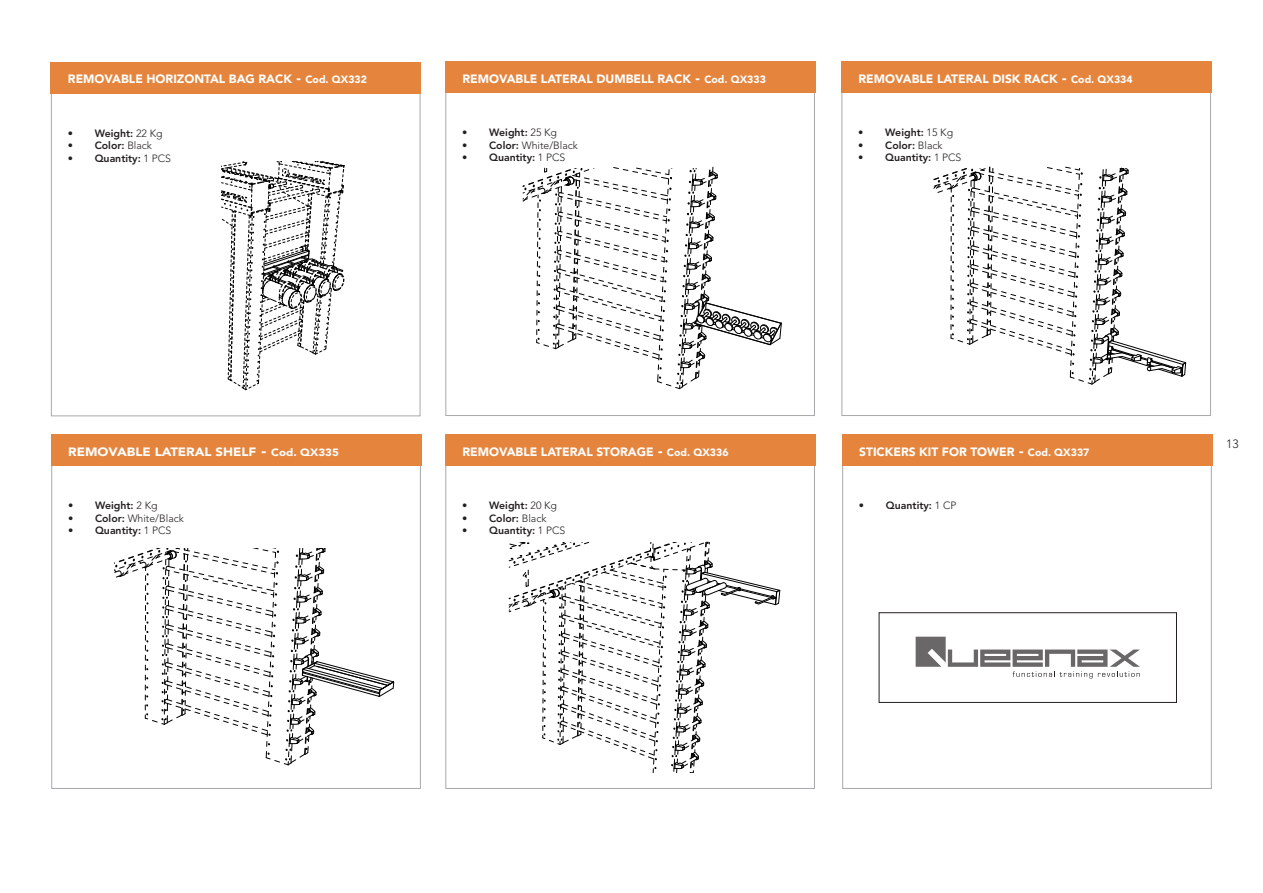
<style>
.page{position:relative;width:1263px;height:893px;background:#fff}
.page>*{position:absolute;margin:0;border:0;box-sizing:border-box;transform-origin:0 0}
.t1{font:900 12px "Avenir LT Std";color:#fff}
.t2{font:900 12px "Avenir LT Std";color:#fff;scale:1.1 1}
.t3{font:300 12px "Avenir LT Std";color:#231f20}
.t4{font:800 10.5px "Avenir LT Std";color:#231f20}
.t5{font:300 10.5px "Avenir LT Std";color:#231f20}
.s1{font-size:15px}
.s2{font-size:10.5px}
.s3{font-weight:300}
.s4{font-weight:800}
</style>
<div class="page">
<svg style="left:934px;top:167px;width:252px;height:217px"></svg>
<div style="left:841px;top:62px;width:370px;height:31px;background:#e5843c"></div>
<svg style="left:523px;top:167px;width:259px;height:222px"></svg>
<div style="left:445px;top:62px;width:370px;height:31px;background:#e5843c"></div>
<svg style="left:114px;top:548px;width:280px;height:217px"></svg>
<div style="left:51px;top:435px;width:370px;height:31px;background:#e5843c"></div>
<svg style="left:509px;top:542px;width:271px;height:230px"></svg>
<div style="left:445px;top:435px;width:370px;height:31px;background:#e5843c"></div>
<div style="left:879px;top:613px;width:298px;height:90px;border:1px solid #231f20"></div>
<svg style="left:916px;top:637px;width:224px;height:41px"></svg>
<div style="left:842px;top:435px;width:370px;height:31px;background:#e5843c"></div>
<svg style="left:221px;top:161px;width:124px;height:229px"></svg>
<div style="left:51px;top:62px;width:370px;height:31px;background:#e5843c"></div>
<p class="t1" style="left:68px;top:72px;width:301px">REMOVABLE HORIZONTAL BAG RACK <span class="s1">-</span> <span class="s2">Cod. QX332</span></p>
<p class="t4" style="left:68px;top:127px;width:96px">• Weight: <span class="s3">22 Kg</span></p>
<p class="t4" style="left:68px;top:139px;width:86px">• Color: <span class="s3">Black</span></p>
<p class="t4" style="left:68px;top:152px;width:105px">• Quantity: <span class="s3">1 PCS</span></p>
<p class="t1" style="left:462px;top:71px;width:305px">REMOVABLE LATERAL DUMBELL RACK <span class="s1">-</span> <span class="s2">Cod. QX333</span></p>
<p class="t4" style="left:462px;top:126px;width:96px">• Weight: <span class="s3">25 Kg</span></p>
<p class="t5" style="left:462px;top:139px;width:117px"><span class="s4">• Color:</span> White/Black</p>
<p class="t4" style="left:462px;top:152px;width:105px">• Quantity: <span class="s3">1 PCS</span></p>
<p class="t1" style="left:858px;top:71px;width:276px">REMOVABLE LATERAL DISK RACK <span class="s1">-</span> <span class="s2">Cod. QX334</span></p>
<p class="t4" style="left:858px;top:126px;width:96px">• Weight: <span class="s3">15 Kg</span></p>
<p class="t4" style="left:858px;top:139px;width:86px">• Color: <span class="s3">Black</span></p>
<p class="t4" style="left:858px;top:152px;width:105px">• Quantity: <span class="s3">1 PCS</span></p>
<p class="t2" style="left:68px;top:444px;width:247px">REMOVABLE LATERAL SHELF <span class="s1">-</span> <span class="s2">Cod. QX335</span></p>
<p class="t4" style="left:68px;top:499px;width:91px">• Weight: <span class="s3">2 Kg</span></p>
<p class="t5" style="left:68px;top:512px;width:117px"><span class="s4">• Color:</span> White/Black</p>
<p class="t4" style="left:68px;top:524px;width:105px">• Quantity: <span class="s3">1 PCS</span></p>
<p class="t1" style="left:462px;top:444px;width:268px">REMOVABLE LATERAL STORAGE <span class="s1">-</span> <span class="s2">Cod. QX336</span></p>
<p class="t4" style="left:462px;top:499px;width:96px">• Weight: <span class="s3">20 Kg</span></p>
<p class="t4" style="left:462px;top:512px;width:86px">• Color: <span class="s3">Black</span></p>
<p class="t4" style="left:462px;top:524px;width:105px">• Quantity: <span class="s3">1 PCS</span></p>
<p class="t1" style="left:859px;top:444px;width:232px">STICKERS KIT FOR TOWER <span class="s1">-</span> <span class="s2">Cod. QX337</span></p>
<p class="t4" style="left:859px;top:499px;width:99px">• Quantity: <span class="s3">1 CP</span></p>
<p class="t3" style="left:1226px;top:437px;width:14px">13</p>
</div>
